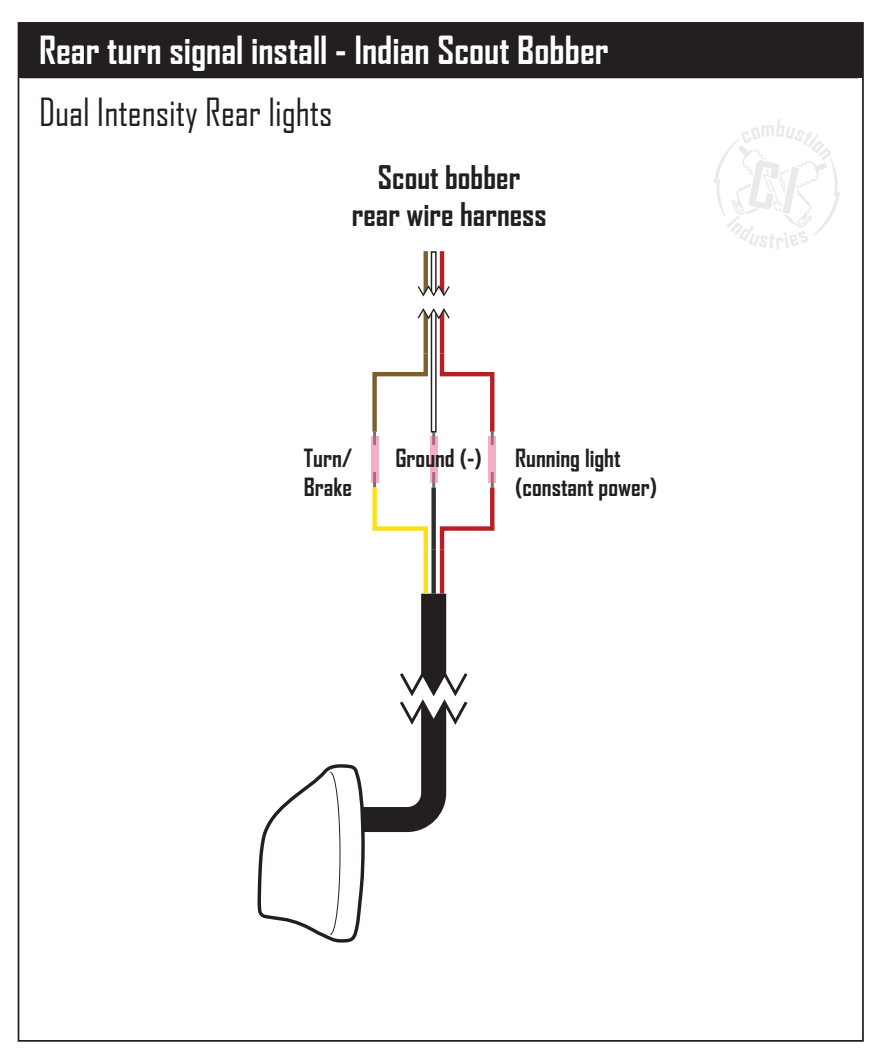
<style>
.page{position:relative;width:881px;height:1058px;background:#fff}
.page>*{position:absolute;margin:0;border:0;box-sizing:border-box;transform-origin:0 0}
.t1{font:700 37.1px "Agency FB";color:#fff}
.t2{font:37.1px "Agency FB";color:#231f20}
.t3{font:700 31.15px/37.4px "Agency FB";color:#231f20;text-align:center}
.t4{font:700 23.97px/28.9px "Agency FB";color:#231f20}
</style>
<div class="page">
<hr style="left:21px;top:77px;width:836px;height:1px;background:#231f20">
<svg style="left:257px;top:593px;width:211px;height:350px"></svg>
<div style="left:431px;top:549px;width:5px;height:44px;background:#302e2f"></div>
<hr style="left:440px;top:549px;width:4px;height:44px;background:#b81f24">
<div style="left:423px;top:549px;width:5px;height:44px;background:#ffdd17"></div>
<hr style="left:432px;top:472px;width:3px;height:15px;background:#6e6f72">
<div style="left:431px;top:487px;width:5px;height:62px;background:#302e2f"></div>
<svg style="left:437px;top:472px;width:58px;height:81px"></svg>
<svg style="left:372px;top:483px;width:56px;height:70px"></svg>
<svg style="left:371px;top:349px;width:125px;height:96px"></svg>
<div style="left:423px;top:309px;width:5px;height:44px;background:#7f602d"></div>
<hr style="left:440px;top:309px;width:4px;height:44px;background:#b81f24">
<svg style="left:431px;top:321px;width:5px;height:111px"></svg>
<svg style="left:371px;top:437px;width:7px;height:46px"></svg>
<svg style="left:430px;top:437px;width:7px;height:46px"></svg>
<svg style="left:488px;top:437px;width:8px;height:46px"></svg>
<div style="left:423px;top:251px;width:5px;height:44px;background:#7f602d"></div>
<hr style="left:440px;top:251px;width:4px;height:44px;background:#b81f24">
<svg style="left:431px;top:251px;width:5px;height:33px"></svg>
<svg style="left:417px;top:284px;width:33px;height:37px"></svg>
<div style="left:19px;top:23px;width:843px;height:54px;background:#231f20"></div>
<svg style="left:714px;top:139px;width:126px;height:96px"></svg>
<h1 class="t1" style="left:39px;top:27px;width:571px">Rear turn signal install - Indian Scout Bobber</h1>
<h1 class="t2" style="left:39px;top:89px;width:295px">Dual Intensity Rear lights</h1>
<p class="t3" style="left:352px;top:157px;width:196px">Scout bobber rear wire harness</p>
<p class="t4" style="left:304px;top:443px;width:50px">Turn/<br>Brake</p>
<p class="t4" style="left:515px;top:443px;width:143px">Running light (constant power)</p>
<p class="t4" style="left:395px;top:443px;width:88px">Ground (-)</p>
</div>
